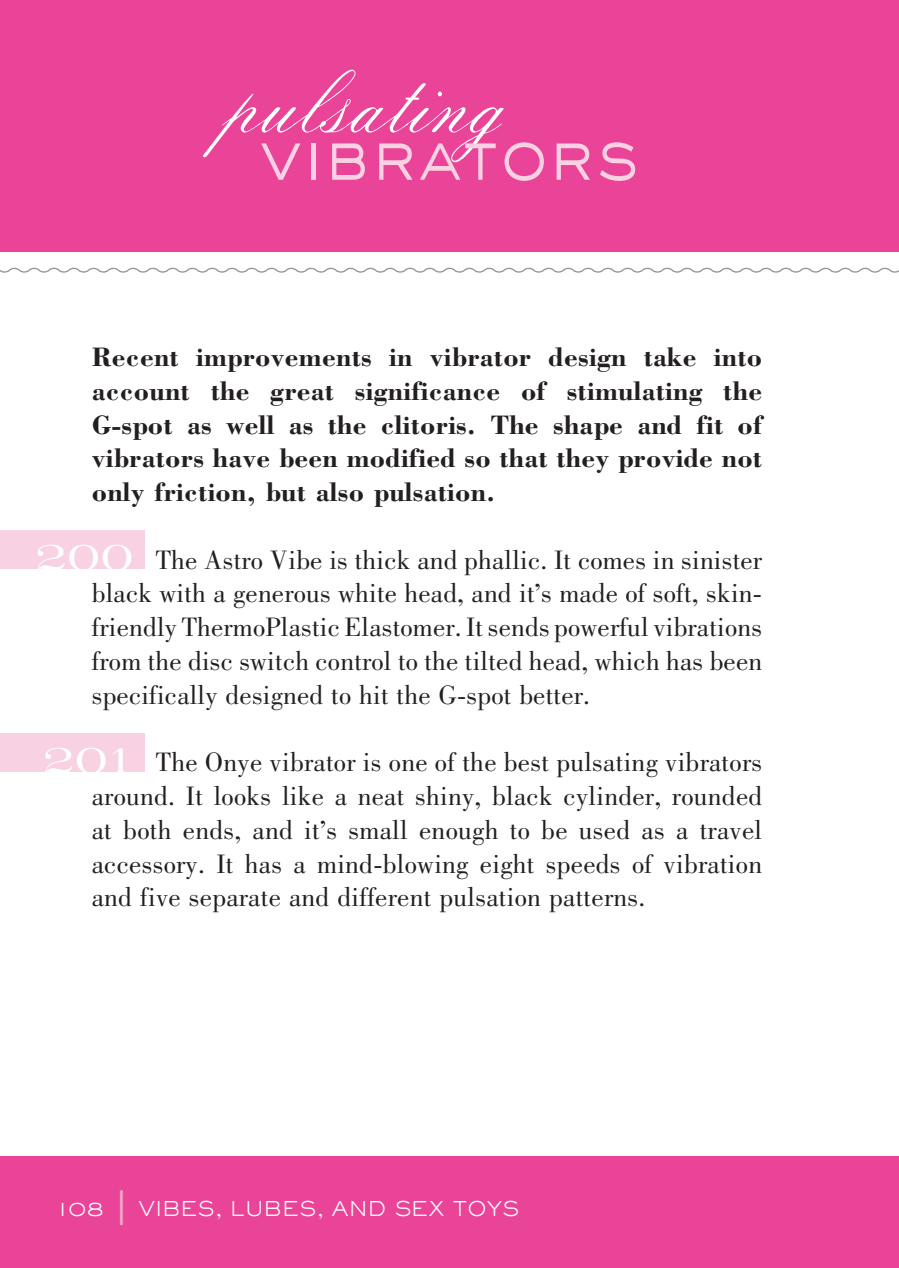
<style>
.page{position:relative;width:899px;height:1268px;background:#fff}
.page>*{position:absolute;margin:0;border:0;box-sizing:border-box;transform-origin:0 0}
.t1{font:125px "AT Sackers Italian Script";color:#fff;scale:.9 1}
.t2{font:300 70px "AT Sackers Gothic";color:#f8d1e2;scale:.9 1}
.t3{font:40px "AT Sackers Light Roman";letter-spacing:.01em;color:#fff}
.t4{font:27.5px/33.8px "Bodoni";letter-spacing:.01em;color:#231f20;text-align:justify}
.t5{font:700 27.5px/33.8px "Bodoni";letter-spacing:.01em;color:#231f20;text-align:justify}
.t6{font:300 20px "AT Sackers Gothic";color:#fff}
</style>
<div class="page">
<div style="left:0;top:0;width:899px;height:251px;background:#ea4498"></div>
<div style="left:0;top:1155px;width:899px;height:113px;background:#ea4498"></div>
<svg style="left:0;top:267px;width:899px;height:6px"></svg>
<div style="left:0;top:530px;width:144px;height:38px;background:#f8d1e2"></div>
<div style="left:0;top:733px;width:144px;height:38px;background:#f8d1e2"></div>
<h1 class="t1" style="left:224px;top:29px;width:309px">pulsating</h1>
<h2 class="t2" style="left:260px;top:107px;width:423px">VIBRATORS</h2>
<p class="t5" style="left:92px;top:339px;width:672px">Recent improvements in vibrator design take into account the great significance of stimulating the G-spot as well as the clitoris. The shape and fit of vibrators have been modified so that they provide not only friction, but also pulsation.</p>
<h3 class="t3" style="left:35px;top:530px;width:100px">200</h3>
<p class="t4" style="left:92px;top:543px;width:672px;text-indent:64px">The Astro Vibe is thick and phallic. It comes in sinister black with a generous white head, and it’s made of soft, skin&shy;friendly ThermoPlastic Elastomer. It sends powerful vibrations from the disc switch control to the tilted head, which has been specifically designed to hit the G-spot better.</p>
<h3 class="t3" style="left:42px;top:732px;width:93px">201</h3>
<p class="t4" style="left:92px;top:745px;width:672px;text-indent:64px">The Onye vibrator is one of the best pulsating vibrators around. It looks like a neat shiny, black cylinder, rounded at both ends, and it’s small enough to be used as a travel accessory. It has a mind-blowing eight speeds of vibration and five separate and different pulsation patterns.</p>
<p class="t6" style="left:57px;top:1195px;width:49px">108</p>
<p class="t6" style="left:139px;top:1195px;width:382px">VIBES, LUBES, AND SEX TOYS</p>
</div>
